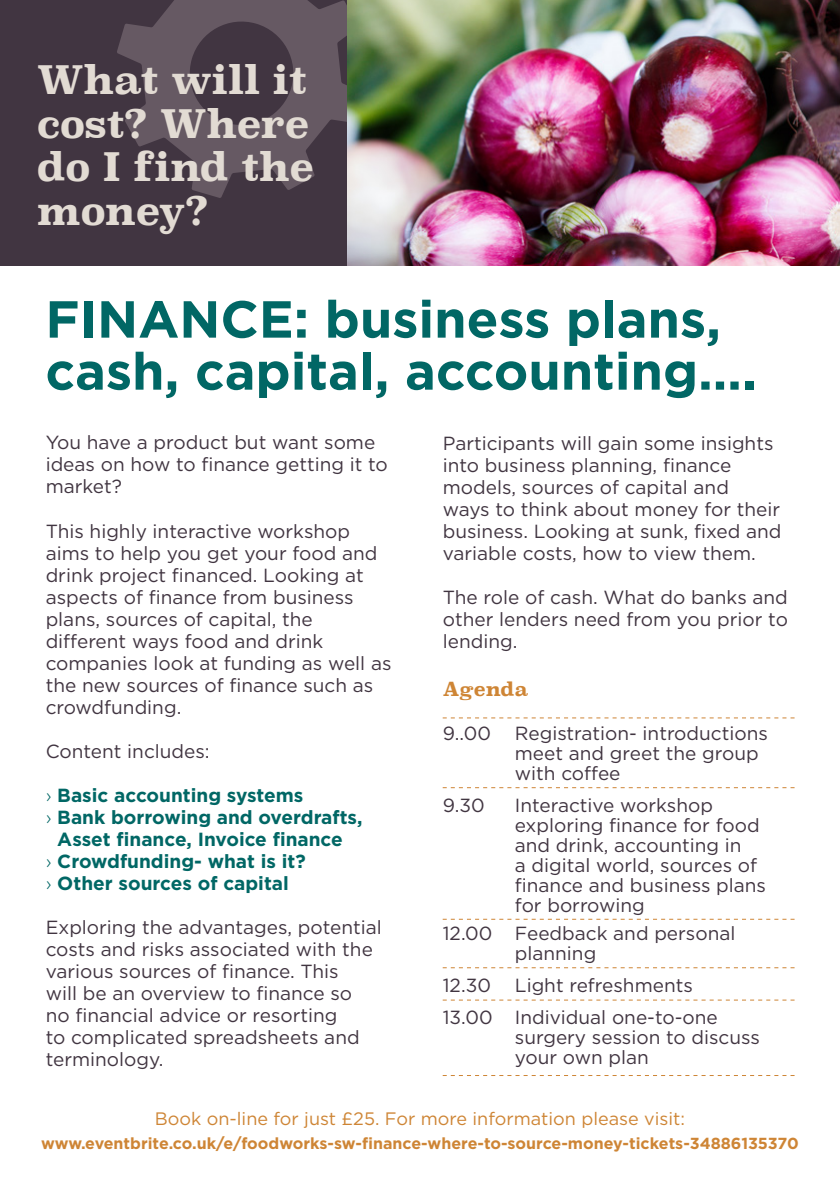
<style>
.page{position:relative;width:840px;height:1191px;background:#fff}
.page>*{position:absolute;margin:0;border:0;box-sizing:border-box;transform-origin:0 0}
.t1{font:700 52px/52px "Gotham";color:#016765}
.t2{font:700 39.2px/43.4px "Superclarendon";letter-spacing:-.02em;color:#e2dbd3}
.t3{font:19px/22px "Gotham";color:#413541}
.t4{font:700 19px "Gotham";color:#016765}
.t5{font:700 19px "Superclarendon";color:#ce8535}
.t6{font:18px "Gotham";color:#ce8535}
.t7{font:700 16px "Gotham";color:#ce8535}
.s1{font-weight:300}
</style>
<div class="page">
<div style="left:0;top:0;width:839px;height:265px;background:#413541"></div>
<svg style="left:117px;top:0;width:230px;height:198px;fill:#665963"></svg>
<img style="left:347px;top:0;width:492px;height:265px">
<svg style="left:442px;top:918px;width:352px;height:1px"></svg>
<svg style="left:442px;top:967px;width:352px;height:1px"></svg>
<svg style="left:442px;top:999px;width:352px;height:1px"></svg>
<svg style="left:442px;top:1075px;width:352px;height:1px"></svg>
<svg style="left:442px;top:717px;width:352px;height:1px"></svg>
<svg style="left:442px;top:787px;width:352px;height:1px"></svg>
<h2 class="t2" style="left:37px;top:60px;width:278px">What will it cost? Where do I find the money?</h2>
<h1 class="t1" style="left:45px;top:292px;width:712px">FINANCE: business plans, cash, capital, accounting….</h1>
<p class="t3" style="left:46px;top:431px;width:343px">You have a product but want some ideas on how to finance getting it to market?</p>
<p class="t3" style="left:46px;top:519px;width:347px">This highly interactive workshop aims to help you get your food and drink project financed. Looking at aspects of finance from business plans, sources of capital, the different ways food and drink companies look at funding as well as the new sources of finance such as crowdfunding.</p>
<p class="t3" style="left:46px;top:739px;width:165px">Content includes:</p>
<p class="t4" style="left:46px;top:784px;width:259px"><span class="s1">›</span> Basic accounting systems</p>
<p class="t4" style="left:46px;top:806px;width:318px"><span class="s1">›</span> Bank borrowing and overdrafts,</p>
<p class="t4" style="left:57px;top:828px;width:287px">Asset finance, Invoice finance</p>
<p class="t4" style="left:46px;top:850px;width:261px"><span class="s1">›</span> Crowdfunding- what is it?</p>
<p class="t4" style="left:46px;top:872px;width:244px"><span class="s1">›</span> Other sources of capital</p>
<p class="t3" style="left:46px;top:915px;width:337px">Exploring the advantages, potential costs and risks associated with the various sources of finance. This<br>will be an overview to finance so<br>no financial advice or resorting<br>to complicated spreadsheets and terminology.</p>
<p class="t3" style="left:442px;top:431px;width:340px">Participants will gain some insights into business planning, finance models, sources of capital and<br>ways to think about money for their business. Looking at sunk, fixed and variable costs, how to view them.</p>
<p class="t3" style="left:442px;top:585px;width:346px;text-align:justify">The role of cash. What do banks and other lenders need from you prior to lending.</p>
<p class="t5" style="left:442px;top:674px;width:87px">Agenda</p>
<p class="t3" style="left:442px;top:721px;width:50px">9..00</p>
<p class="t3" style="left:514px;top:722px;width:254px;line-height:20px">Registration- introductions meet and greet the group with coffee</p>
<p class="t3" style="left:442px;top:793px;width:43px">9.30</p>
<p class="t3" style="left:514px;top:794px;width:252px;line-height:20px">Interactive workshop exploring finance for food and drink, accounting in<br>a digital world, sources of finance and business plans for borrowing</p>
<p class="t3" style="left:514px;top:922px;width:222px;line-height:20px;text-indent:-72px">12.00 Feedback and personal planning</p>
<p class="t3" style="left:442px;top:973px;width:50px">12.30</p>
<p class="t3" style="left:442px;top:968px;width:276px;line-height:32px;text-indent:72px">Light refreshments<br>13.00 Individual one-to-one</p>
<p class="t3" style="left:514px;top:1026px;width:246px;line-height:20px">surgery session to discuss your own plan</p>
<p class="t6" style="left:155px;top:1108px;width:531px">Book on-line for just £25. For more information please visit:</p>
<p class="t7" style="left:41px;top:1134px;width:758px">www.eventbrite.co.uk/e/foodworks-sw-finance-where-to-source-money-tickets-34886135370</p>
</div>
